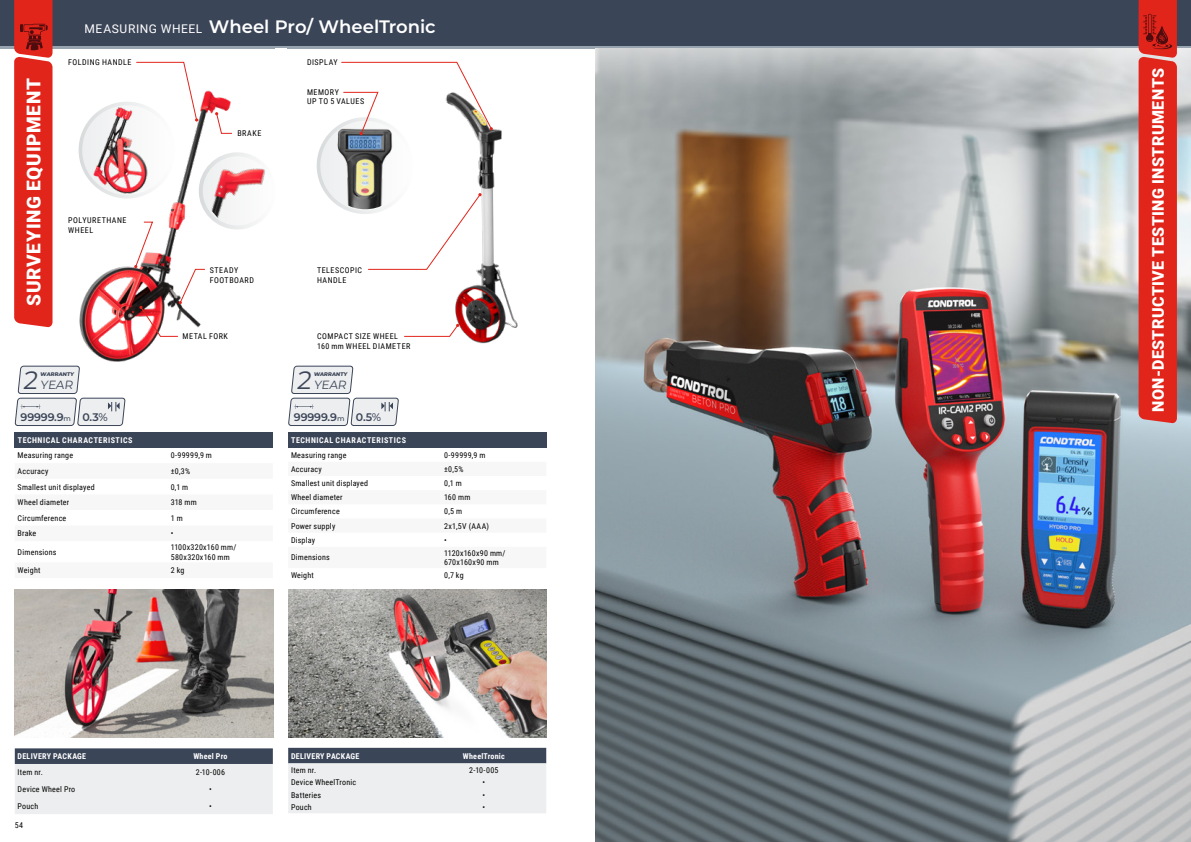
<style>
.page{position:relative;width:1191px;height:842px;background:#fff}
.page>*{position:absolute;margin:0;border:0;box-sizing:border-box;transform-origin:0 0}
.name-device{font:25.1px "Montserrat";color:#3b4558}
.t1{font:900 19px "Roboto";letter-spacing:.04em;color:#fff}
.SHAPKA{font:600 18px "Montserrat";color:#fff}
.colontitul{font:900 16px "Roboto";letter-spacing:.03em;color:#fff}
.name-device-2{font:11.9px "Montserrat";color:#3b4558}
.colontitul-2{font:600 11px "Montserrat";letter-spacing:-.01em;color:#3b4558}
.TABLE-BOLD{font:8px/9.6px "Roboto Condensed";letter-spacing:.03em;color:#000}
.FICHI{font:8px/9.6px "Roboto Condensed";letter-spacing:.065em;color:#000}
.Table-shapka{font:700 8px "Roboto Condensed";letter-spacing:.03em;color:#fff}
.Table-shapka-2{font:700 8px "Roboto Condensed";letter-spacing:.06em;color:#fff}
.name-device-3{font:800 5.3px "Montserrat";color:#3b4558}
.s1{font-family:"Roboto";font-weight:400;font-size:12px}
.s2{font-weight:500;font-size:7px}
.s3{font-weight:500}
</style>
<div class="page">
<div style="left:595px;top:0;width:596px;height:48px;background:linear-gradient(to right,#97a3ae,#97a3ae)"></div>
<div style="left:0;top:0;width:595px;height:48px;background:linear-gradient(to right,#98a2ad,#97a3ae)"></div>
<div style="left:0;top:0;width:595px;height:45px;background:#3b4558"></div>
<div style="left:595px;top:0;width:596px;height:45px;background:#3b4558"></div>
<svg style="left:14px;top:0;width:38px;height:328px;background:#de2a21"></svg>
<img style="left:595px;top:48px;width:596px;height:794px">
<svg style="left:318px;top:119px;width:94px;height:93px"></svg>
<div style="left:317px;top:117px;width:96px;height:97px;border:4px solid #d8dbdc;border-radius:50%"></div>
<img style="left:50px;top:65px;width:199px;height:297px">
<svg style="left:80px;top:103px;width:94px;height:94px"></svg>
<div style="left:79px;top:102px;width:96px;height:97px;border:4px solid #d8dbdc;border-radius:50%"></div>
<img style="left:455px;top:129px;width:63px;height:215px">
<div style="left:288px;top:432px;width:258px;height:16px;background:#3b4558"></div>
<svg style="left:288px;top:748px;width:258px;height:65px;background:#c3c6cb"></svg>
<div style="left:15px;top:432px;width:258px;height:16px;background:#3b4558"></div>
<svg style="left:15px;top:748px;width:258px;height:66px;background:#c3c6cb"></svg>
<svg style="left:135px;top:62px;width:63px;height:60px"></svg>
<img style="left:330px;top:126px;width:70px;height:83px">
<svg style="left:215px;top:112px;width:18px;height:22px"></svg>
<svg style="left:404px;top:324px;width:55px;height:13px"></svg>
<svg style="left:367px;top:193px;width:114px;height:77px"></svg>
<svg style="left:340px;top:62px;width:153px;height:73px"></svg>
<svg style="left:134px;top:221px;width:72px;height:116px"></svg>
<img style="left:288px;top:590px;width:258px;height:147px">
<img style="left:88px;top:99px;width:67px;height:100px">
<img style="left:193px;top:144px;width:73px;height:81px">
<img style="left:15px;top:590px;width:258px;height:147px">
<svg style="left:1138px;top:0;width:38px;height:424px;background:#dc2c23"></svg>
<svg style="left:14px;top:365px;width:112px;height:61px"></svg>
<svg style="left:288px;top:365px;width:111px;height:61px"></svg>
<h2 class="t1" style="left:20px;top:306px;width:229px;rotate:-90deg">SURVEYING EQUIPMENT</h2>
<p class="SHAPKA" style="left:85px;top:14px;width:353px"><span class="s1">MEASURING WHEEL</span> Wheel Pro/ WheelTronic</p>
<p class="FICHI" style="left:68px;top:57px;width:65px">FOLDING HANDLE</p>
<p class="FICHI" style="left:307px;top:57px;width:32px">DISPLAY</p>
<p class="FICHI" style="left:307px;top:87px;width:33px">MEMORY</p>
<p class="FICHI" style="left:307px;top:96px;width:59px">UP TO 5 VALUES</p>
<p class="FICHI" style="left:68px;top:215px;width:60px">POLYURETHANE<br>WHEEL</p>
<p class="FICHI" style="left:237px;top:128px;width:26px">BRAKE</p>
<p class="FICHI" style="left:210px;top:265px;width:30px">STEADY</p>
<p class="FICHI" style="left:210px;top:275px;width:46px">FOOTBOARD</p>
<p class="FICHI" style="left:182px;top:331px;width:47px">METAL FORK</p>
<p class="FICHI" style="left:317px;top:265px;width:47px">TELESCOPIC</p>
<p class="FICHI" style="left:317px;top:275px;width:31px">HANDLE</p>
<p class="FICHI" style="left:317px;top:331px;width:82px">COMPACT SIZE WHEEL</p>
<p class="FICHI" style="left:317px;top:341px;width:95px">160 mm WHEEL DIAMETER</p>
<p class="name-device" style="left:23px;top:363px;width:20px">2</p>
<p class="name-device-3" style="left:40px;top:370px;width:36px">WARRANTY</p>
<p class="name-device-2" style="left:40px;top:377px;width:36px">YEAR</p>
<p class="colontitul-2" style="left:21px;top:409px;width:52px">99999.9<span class="s2">m</span></p>
<p class="colontitul-2" style="left:82px;top:409px;width:27px">0.3<span class="s3">%</span></p>
<p class="Table-shapka-2" style="left:18px;top:434px;width:116px">TECHNICAL CHARACTERISTICS</p>
<p class="TABLE-BOLD" style="left:18px;top:450px;width:57px">Measuring range</p>
<p class="TABLE-BOLD" style="left:171px;top:450px;width:43px">0-99999,9 m</p>
<p class="TABLE-BOLD" style="left:18px;top:466px;width:32px">Accuracy</p>
<p class="TABLE-BOLD" style="left:171px;top:466px;width:21px">±0,3%</p>
<p class="TABLE-BOLD" style="left:18px;top:482px;width:79px">Smallest unit displayed</p>
<p class="TABLE-BOLD" style="left:171px;top:482px;width:19px">0,1 m</p>
<p class="TABLE-BOLD" style="left:18px;top:497px;width:53px">Wheel diameter</p>
<p class="TABLE-BOLD" style="left:171px;top:497px;width:28px">318 mm</p>
<p class="TABLE-BOLD" style="left:18px;top:513px;width:50px">Circumference</p>
<p class="TABLE-BOLD" style="left:171px;top:513px;width:13px">1 m</p>
<p class="TABLE-BOLD" style="left:18px;top:528px;width:20px">Brake</p>
<p class="TABLE-BOLD" style="left:171px;top:528px;width:4px">•</p>
<p class="TABLE-BOLD" style="left:18px;top:547px;width:40px">Dimensions</p>
<p class="TABLE-BOLD" style="left:171px;top:542px;width:67px">1100x320x160 mm/<br>580x320x160 mm</p>
<p class="TABLE-BOLD" style="left:18px;top:565px;width:24px">Weight</p>
<p class="TABLE-BOLD" style="left:171px;top:565px;width:15px">2 kg</p>
<p class="name-device" style="left:296px;top:363px;width:20px">2</p>
<p class="name-device-3" style="left:314px;top:370px;width:36px">WARRANTY</p>
<p class="name-device-2" style="left:314px;top:377px;width:36px">YEAR</p>
<p class="colontitul-2" style="left:294px;top:409px;width:52px">99999.9<span class="s2">m</span></p>
<p class="colontitul-2" style="left:356px;top:409px;width:27px">0.5<span class="s3">%</span></p>
<p class="Table-shapka-2" style="left:291px;top:434px;width:116px">TECHNICAL CHARACTERISTICS</p>
<p class="TABLE-BOLD" style="left:291px;top:450px;width:57px">Measuring range</p>
<p class="TABLE-BOLD" style="left:444px;top:450px;width:43px">0-99999,9 m</p>
<p class="TABLE-BOLD" style="left:291px;top:464px;width:32px">Accuracy</p>
<p class="TABLE-BOLD" style="left:444px;top:464px;width:21px">±0,5%</p>
<p class="TABLE-BOLD" style="left:291px;top:478px;width:79px">Smallest unit displayed</p>
<p class="TABLE-BOLD" style="left:444px;top:478px;width:19px">0,1 m</p>
<p class="TABLE-BOLD" style="left:291px;top:492px;width:53px">Wheel diameter</p>
<p class="TABLE-BOLD" style="left:444px;top:492px;width:28px">160 mm</p>
<p class="TABLE-BOLD" style="left:291px;top:506px;width:50px">Circumference</p>
<p class="TABLE-BOLD" style="left:444px;top:506px;width:19px">0,5 m</p>
<p class="TABLE-BOLD" style="left:291px;top:521px;width:46px">Power supply</p>
<p class="TABLE-BOLD" style="left:444px;top:521px;width:46px">2x1,5V (AАА)</p>
<p class="TABLE-BOLD" style="left:291px;top:535px;width:26px">Display</p>
<p class="TABLE-BOLD" style="left:444px;top:535px;width:4px">•</p>
<p class="TABLE-BOLD" style="left:291px;top:552px;width:40px">Dimensions</p>
<p class="TABLE-BOLD" style="left:444px;top:548px;width:63px">1120x160x90 mm/<br>670x160x90 mm</p>
<p class="TABLE-BOLD" style="left:291px;top:570px;width:24px">Weight</p>
<p class="TABLE-BOLD" style="left:444px;top:570px;width:21px">0,7 kg</p>
<p class="Table-shapka" style="left:18px;top:751px;width:70px">DELIVERY PACKAGE</p>
<p class="Table-shapka" style="left:193px;top:751px;width:36px">Wheel Pro</p>
<p class="TABLE-BOLD" style="left:18px;top:767px;width:27px">Item nr.</p>
<p class="TABLE-BOLD" style="left:196px;top:767px;width:31px">2-10-006</p>
<p class="TABLE-BOLD" style="left:18px;top:784px;width:59px">Device Wheel Pro</p>
<p class="TABLE-BOLD" style="left:209px;top:784px;width:4px">•</p>
<p class="TABLE-BOLD" style="left:18px;top:801px;width:22px">Pouch</p>
<p class="TABLE-BOLD" style="left:209px;top:801px;width:4px">•</p>
<p class="TABLE-BOLD" style="left:15px;top:820px;width:10px">54</p>
<p class="Table-shapka" style="left:291px;top:750px;width:70px">DELIVERY PACKAGE</p>
<p class="Table-shapka" style="left:463px;top:750px;width:44px">WheelTronic</p>
<p class="TABLE-BOLD" style="left:291px;top:765px;width:27px">Item nr.</p>
<p class="TABLE-BOLD" style="left:469px;top:765px;width:31px">2-10-005</p>
<p class="TABLE-BOLD" style="left:291px;top:777px;width:67px">Device WheelTronic</p>
<p class="TABLE-BOLD" style="left:482px;top:777px;width:4px">•</p>
<p class="TABLE-BOLD" style="left:291px;top:790px;width:32px">Batteries</p>
<p class="TABLE-BOLD" style="left:482px;top:790px;width:4px">•</p>
<p class="TABLE-BOLD" style="left:291px;top:802px;width:22px">Pouch</p>
<p class="TABLE-BOLD" style="left:482px;top:802px;width:4px">•</p>
<p class="colontitul" style="left:1146px;top:412px;width:346px;rotate:-90deg">NON-DESTRUCTIVE TESTING INSTRUMENTS</p>
</div>
